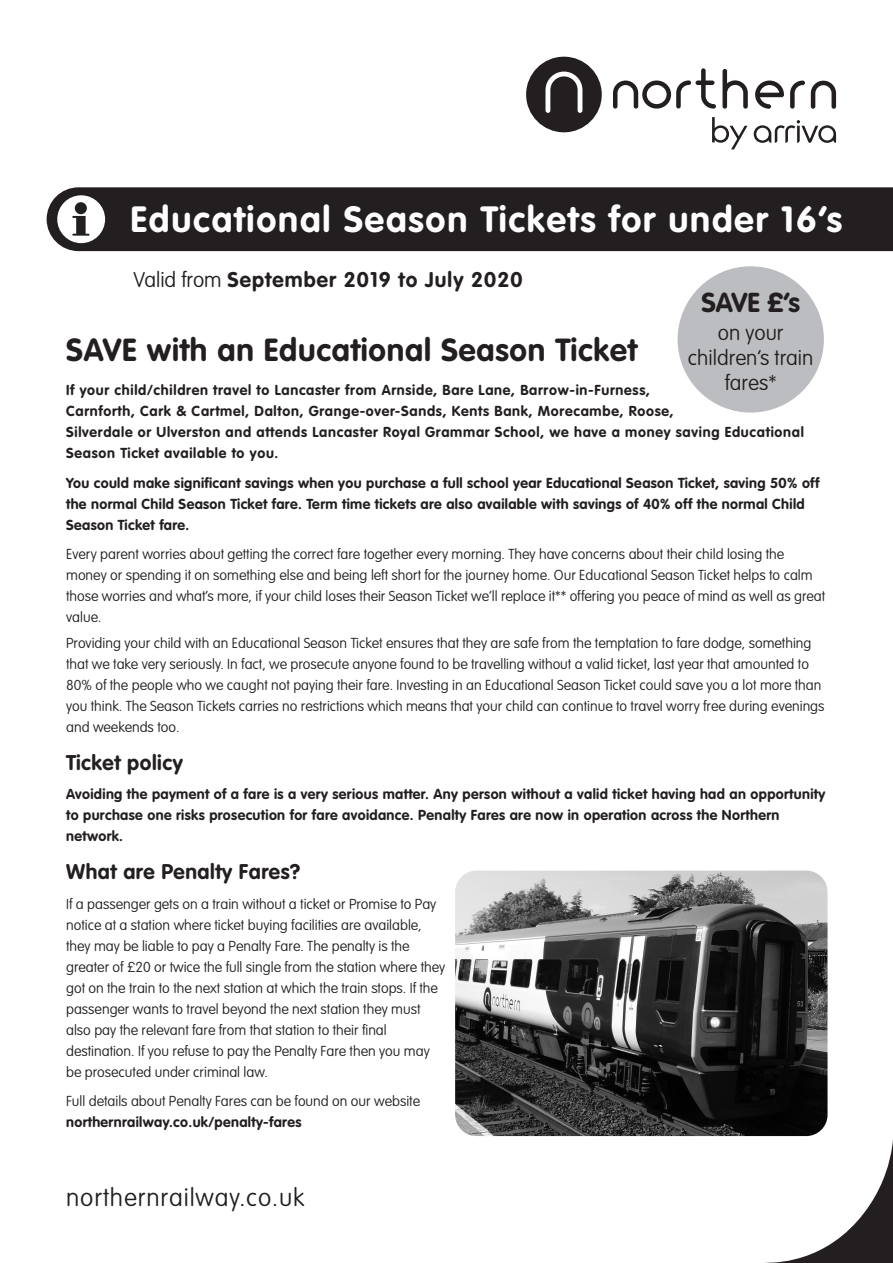
<style>
.page{position:relative;width:893px;height:1263px;background:#fff}
.page>*{position:absolute;margin:0;border:0;box-sizing:border-box;transform-origin:0 0}
.t1{font:700 36px "VAG Rounded";letter-spacing:.05em;color:#fff}
.t2{font:700 31.5px "VAG Rounded";letter-spacing:.025em;color:#231f20}
.t3{font:700 27px "VAG Rounded";color:#231f20}
.t4{font:100 24.75px "VAG Rounded";letter-spacing:.035em;color:#231f20}
.t5{font:700 21px "VAG Rounded";letter-spacing:.025em;color:#231f20}
.t6{font:700 21px "VAG Rounded";letter-spacing:.05em;color:#231f20}
.t7{font:100 21px/25.2px "VAG Rounded";color:#231f20;text-align:center}
.t8{font:100 14.25px/21px "VAG Rounded";color:#231f20}
.t9{font:700 14.25px/21px "VAG Rounded";letter-spacing:.025em;color:#231f20}
.t10{font:700 14.25px/21px "VAG Rounded";letter-spacing:.05em;color:#231f20}
.s1{font-weight:100}
</style>
<div class="page">
<div style="left:47px;top:187px;width:846px;height:64px;background:#231f20"></div>
<div style="left:57px;top:195px;width:48px;height:48px;background:#fff;border-radius:50%"></div>
<div style="left:75px;top:202px;width:12px;height:12px;background:#231f20;border-radius:50%"></div>
<svg style="left:72px;top:216px;width:17px;height:20px"></svg>
<div style="left:678px;top:266px;width:146px;height:147px;background:#bcbdc0;border-radius:50%"></div>
<svg style="left:518px;top:897px;width:375px;height:366px"></svg>
<svg style="left:526px;top:57px;width:76px;height:75px"></svg>
<svg style="left:811px;top:81px;width:25px;height:28px"></svg>
<svg style="left:790px;top:81px;width:15px;height:28px"></svg>
<svg style="left:722px;top:69px;width:26px;height:40px"></svg>
<svg style="left:613px;top:68px;width:103px;height:41px"></svg>
<svg style="left:755px;top:81px;width:29px;height:28px"></svg>
<svg style="left:754px;top:120px;width:82px;height:23px"></svg>
<svg style="left:712px;top:117px;width:35px;height:32px"></svg>
<img style="left:455px;top:870px;width:372px;height:266px">
<h1 class="t1" style="left:130px;top:205px;width:713px">Educational Season Tickets for under 16’s</h1>
<h3 class="t6" style="left:133px;top:271px;width:391px"><span class="s1">Valid from</span> September 2019 to July 2020</h3>
<h3 class="t3" style="left:701px;top:291px;width:100px">SAVE £’s</h3>
<h3 class="t7" style="left:688px;top:321px;width:127px">on your children’s train fares*</h3>
<h2 class="t2" style="left:66px;top:337px;width:572px">SAVE with an Educational Season Ticket</h2>
<p class="t10" style="left:66px;top:381px;width:739px">If your child/children travel to Lancaster from Arnside, Bare Lane, Barrow-in-Furness,<br>Carnforth, Cark &amp; Cartmel, Dalton, Grange-over-Sands, Kents Bank, Morecambe, Roose,<br>Silverdale or Ulverston and attends Lancaster Royal Grammar School, we have a money saving Educational Season Ticket available to you.</p>
<p class="t9" style="left:66px;top:473px;width:755px">You could make significant savings when you purchase a full school year Educational Season Ticket, saving 50% off the normal Child Season Ticket fare. Term time tickets are also available with savings of 40% off the normal Child<br>Season Ticket fare.</p>
<p class="t8" style="left:66px;top:545px;width:761px">Every parent worries about getting the correct fare together every morning. They have concerns about their child losing the money or spending it on something else and being left short for the journey home. Our Educational Season Ticket helps to calm those worries and what’s more, if your child loses their Season Ticket we’ll replace it** offering you peace of mind as well as great value.</p>
<p class="t8" style="left:66px;top:633px;width:760px">Providing your child with an Educational Season Ticket ensures that they are safe from the temptation to fare dodge, something that we take very seriously. In fact, we prosecute anyone found to be travelling without a valid ticket, last year that amounted to 80% of the people who we caught not paying their fare. Investing in an Educational Season Ticket could save you a lot more than you think. The Season Tickets carries no restrictions which means that your child can continue to travel worry free during evenings and weekends too.</p>
<h3 class="t5" style="left:66px;top:753px;width:118px">Ticket policy</h3>
<p class="t9" style="left:66px;top:784px;width:761px">Avoiding the payment of a fare is a very serious matter. Any person without a valid ticket having had an opportunity to purchase one risks prosecution for fare avoidance. Penalty Fares are now in operation across the Northern network.</p>
<h3 class="t5" style="left:66px;top:863px;width:236px">What are Penalty Fares?</h3>
<p class="t8" style="left:66px;top:894px;width:381px">If a passenger gets on a train without a ticket or Promise to Pay notice at a station where ticket buying facilities are available, they may be liable to pay a Penalty Fare. The penalty is the greater of £20 or twice the full single from the station where they got on the train to the next station at which the train stops. If the passenger wants to travel beyond the next station they must also pay the relevant fare from that station to their final destination. If you refuse to pay the Penalty Fare then you may be prosecuted under criminal law.</p>
<p class="t8" style="left:66px;top:1092px;width:355px">Full details about Penalty Fares can be found on our website</p>
<p class="t9" style="left:66px;top:1113px;width:237px">northernrailway.co.uk/penalty-fares</p>
<h3 class="t4" style="left:66px;top:1186px;width:240px">northernrailway.co.uk</h3>
</div>
